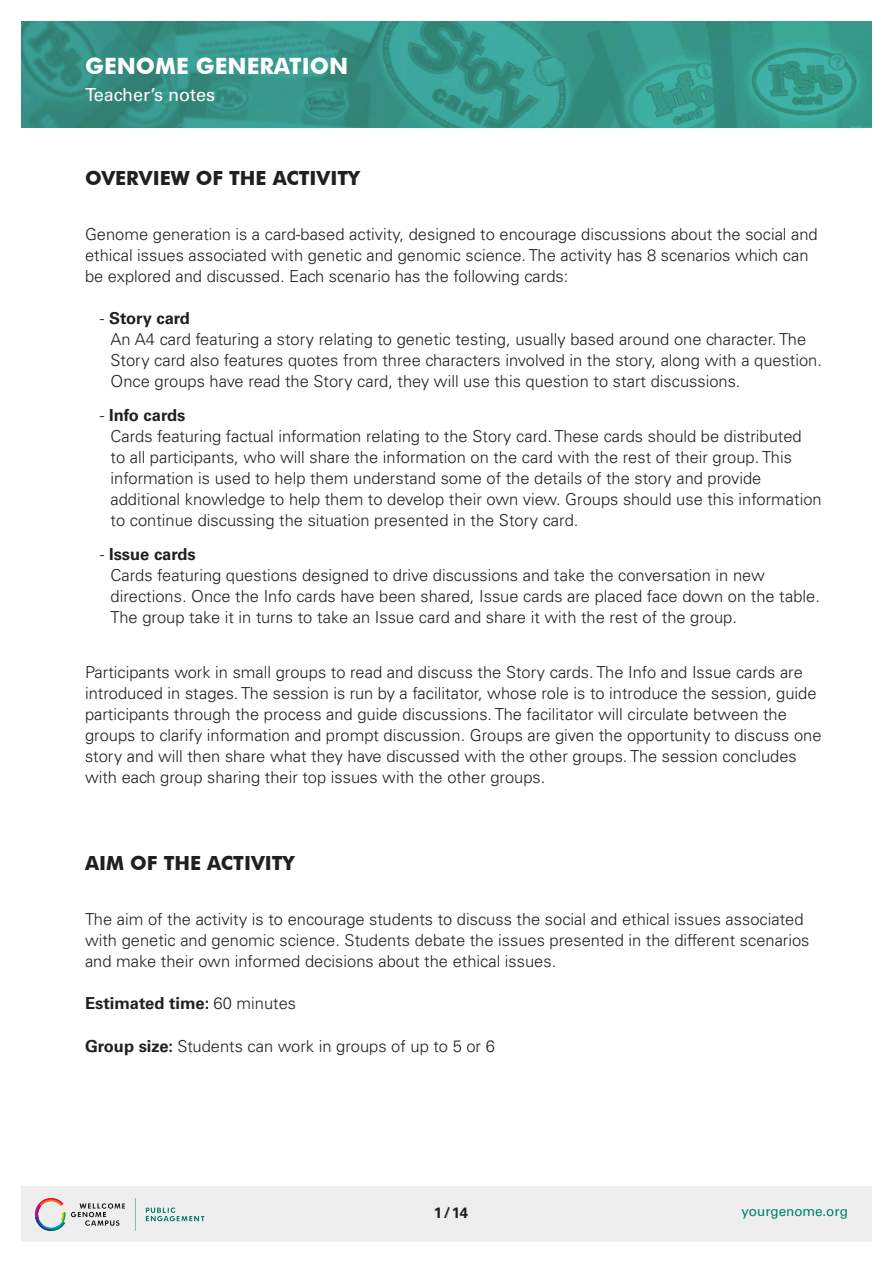
<style>
.page{position:relative;width:893px;height:1263px;background:#fff}
.page>*{position:absolute;margin:0;border:0;box-sizing:border-box;transform-origin:0 0}
.t1{font:700 22.5px "Futura BT";color:#fff}
.Title_1{font:700 19.5px "Futura BT";color:#231f20}
.t2{font:18px "Univers";color:#fff}
.Text_1{font:300 16.5px/21px "Univers";color:#231f20}
.Text_1-2{font:700 16.5px "Univers";color:#231f20}
.t3{font:700 15px "Univers";color:#231f20}
.t4{font:13.5px "Univers";letter-spacing:-.005em;color:#008068}
.s1{font-weight:700}
.s2{font-weight:300}
</style>
<div class="page">
<div style="left:21px;top:1186px;width:851px;height:56px;background:#eeeeef"></div>
<img style="left:21px;top:21px;width:851px;height:107px">
<img style="left:35px;top:1198px;width:169px;height:34px">
<h1 class="t1" style="left:85px;top:52px;width:265px">GENOME GENERATION</h1>
<p class="t2" style="left:85px;top:84px;width:132px">Teacher’s notes</p>
<p class="Title_1" style="left:85px;top:166px;width:276px">OVERVIEW OF THE ACTIVITY</p>
<p class="Text_1" style="left:85px;top:224px;width:734px">Genome generation is a card-based activity, designed to encourage discussions about the social and ethical issues associated with genetic and genomic science. The activity has 8 scenarios which can be explored and discussed. Each scenario has the following cards:</p>
<p class="Text_1" style="left:111px;top:308px;width:713px;text-indent:-11px">- <span class="s1">Story card<br></span>An A4 card featuring a story relating to genetic testing, usually based around one character. The Story card also features quotes from three characters involved in the story, along with a question.<br>Once groups have read the Story card, they will use this question to start discussions.</p>
<p class="Text_1" style="left:111px;top:405px;width:713px;text-indent:-11px">- <span class="s1">Info cards<br></span>Cards featuring factual information relating to the Story card. These cards should be distributed<br>to all participants, who will share the information on the card with the rest of their group. This information is used to help them understand some of the details of the story and provide additional knowledge to help them to develop their own view. Groups should use this information to continue discussing the situation presented in the Story card.</p>
<p class="Text_1" style="left:111px;top:543px;width:711px;text-indent:-11px">- <span class="s1">Issue cards<br></span>Cards featuring questions designed to drive discussions and take the conversation in new directions. Once the Info cards have been shared, Issue cards are placed face down on the table.<br>The group take it in turns to take an Issue card and share it with the rest of the group.</p>
<p class="Text_1" style="left:85px;top:661px;width:738px">Participants work in small groups to read and discuss the Story cards. The Info and Issue cards are introduced in stages. The session is run by a facilitator, whose role is to introduce the session, guide participants through the process and guide discussions. The facilitator will circulate between the groups to clarify information and prompt discussion. Groups are given the opportunity to discuss one story and will then share what they have discussed with the other groups. The session concludes with each group sharing their top issues with the other groups.</p>
<p class="Title_1" style="left:85px;top:851px;width:211px">AIM OF THE ACTIVITY</p>
<p class="Text_1" style="left:85px;top:909px;width:726px">The aim of the activity is to encourage students to discuss the social and ethical issues associated with genetic and genomic science. Students debate the issues presented in the different scenarios and make their own informed decisions about the ethical issues.</p>
<p class="Text_1-2" style="left:85px;top:994px;width:213px">Estimated time: <span class="s2">60 minutes</span></p>
<p class="Text_1" style="left:85px;top:1035px;width:411px"><span class="s1">Group size:</span> Students can work in groups of up to 5 or 6</p>
<p class="t3" style="left:434px;top:1204px;width:36px">1/14</p>
<p class="t4" style="left:741px;top:1203px;width:108px">yourgenome.org</p>
</div>
